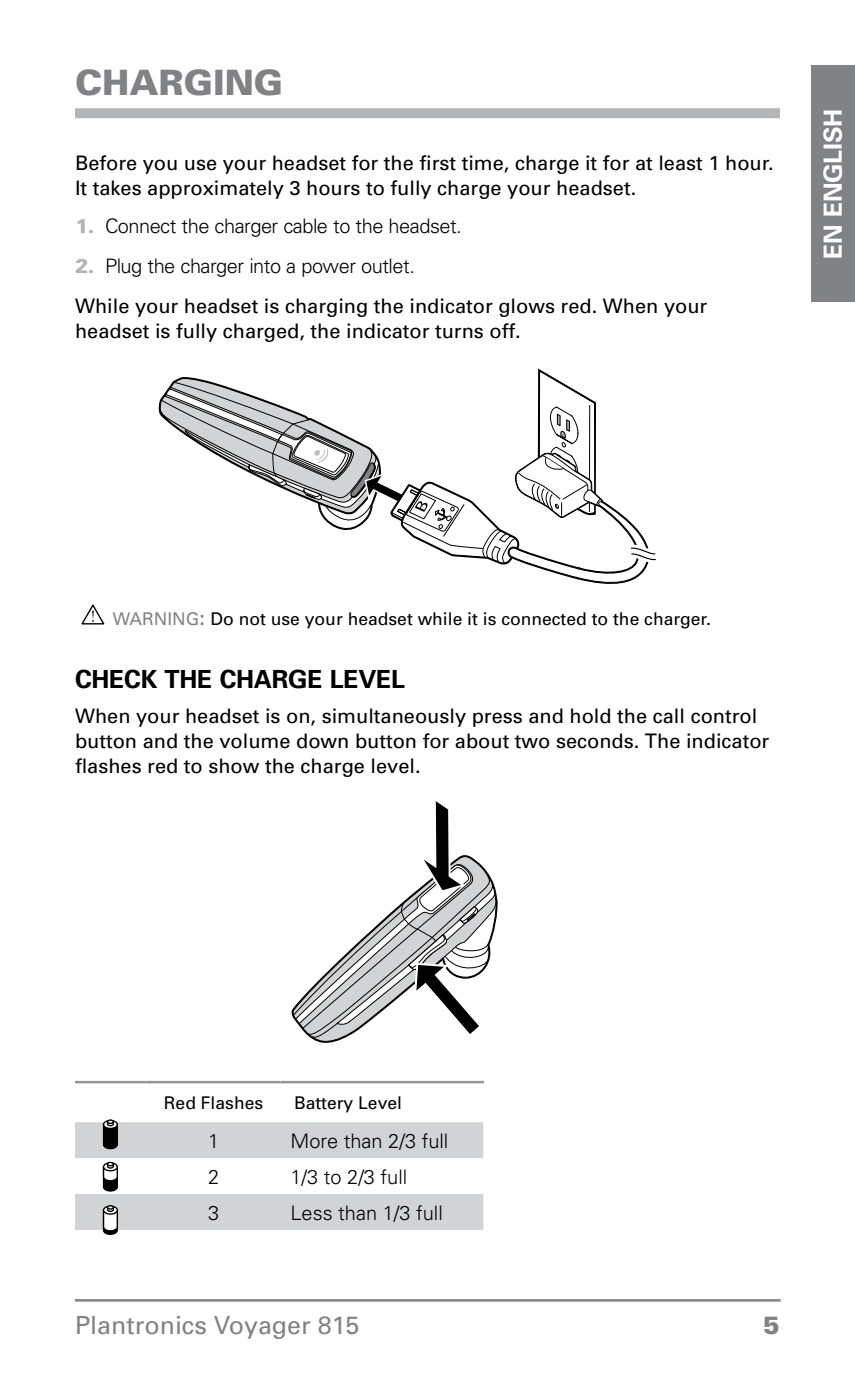
<style>
.page{position:relative;width:855px;height:1373px;background:#fff}
.page>*{position:absolute;margin:0;border:0;box-sizing:border-box;transform-origin:0 0}
.t1{font:900 35px "Univers";color:#808285}
.t2{font:25px "Univers";color:#808285}
.t3{font:700 25px "Univers";letter-spacing:-.01em;color:#000}
.t4{font:700 25px "Univers";letter-spacing:-.01em;color:#fff}
.t5{font:900 25px "Univers";color:#808285}
.t6{font:20px/25px "Univers";color:#000}
.t7{font:300 20px "Univers";letter-spacing:-.025em;color:#000}
.t8{font:300 20px "Univers";color:#000}
.t9{font:17.5px "Univers";color:#000}
.s1{font-weight:900;color:#b2b4b6}
.s2{font-weight:300}
.s3{color:#808285}
.s4{font-weight:700;font-size:20px;color:#808285}
</style>
<div class="page">
<hr style="left:75px;top:1299px;width:706px;height:2px;background:#808285">
<div style="left:811px;top:66px;width:44px;height:236px;background:#808285"></div>
<div style="left:75px;top:108px;width:705px;height:10px;background:#b2b4b6"></div>
<svg style="left:81px;top:604px;width:23px;height:20px"></svg>
<svg style="left:159px;top:368px;width:497px;height:216px"></svg>
<hr style="left:75px;top:1080px;width:72px;height:3px;background:#939598">
<hr style="left:147px;top:1080px;width:134px;height:3px;background:#939598">
<hr style="left:281px;top:1080px;width:203px;height:3px;background:#939598">
<svg style="left:75px;top:1119px;width:408px;height:116px"></svg>
<svg style="left:291px;top:801px;width:207px;height:241px"></svg>
<h1 class="t1" style="left:75px;top:61px;width:210px">CHARGING</h1>
<p class="t6" style="left:75px;top:151px;width:700px">Before you use your headset for the first time, charge it for at least 1 hour.<br>It takes approximately 3 hours to fully charge your headset.</p>
<p class="t7" style="left:75px;top:213px;width:388px"><span class="s1">1.</span> Connect the charger cable to the headset.</p>
<p class="t6" style="left:75px;top:246px;width:634px;line-height:40px"><span class="s1">2.</span> <span class="s2">Plug the charger into a power outlet.<br></span>While your headset is charging the indicator glows red. When your</p>
<p class="t6" style="left:75px;top:318px;width:447px">headset is fully charged, the indicator turns off.</p>
<p class="t4" style="left:817px;top:259px;width:151px;rotate:-90deg">EN ENGLISH</p>
<p class="t9" style="left:113px;top:609px;width:600px"><span class="s3">WARNING</span><span class="s4">:</span> Do not use your headset while it is connected to the charger.</p>
<p class="t3" style="left:75px;top:663px;width:34px">CHEC</p>
<p class="t3" style="left:141px;top:663px;width:41px">K THE</p>
<p class="t3" style="left:220px;top:663px;width:172px">CHARGE LEVEL</p>
<p class="t6" style="left:75px;top:703px;width:696px">When your headset is on, simultaneously press and hold the call control button and the volume down button for about two seconds. The indicator flashes red to show the charge level.</p>
<p class="t9" style="left:164px;top:1092px;width:101px">Red Flashes</p>
<p class="t9" style="left:294px;top:1092px;width:109px">Battery Level</p>
<p class="t7" style="left:208px;top:1129px;width:13px">1</p>
<p class="t8" style="left:291px;top:1129px;width:159px">More than 2/3 full</p>
<p class="t7" style="left:208px;top:1164px;width:13px">2</p>
<p class="t7" style="left:291px;top:1164px;width:118px">1/3 to 2/3 full</p>
<p class="t7" style="left:208px;top:1200px;width:13px">3</p>
<p class="t8" style="left:291px;top:1200px;width:154px">Less than 1/3 full</p>
<p class="t2" style="left:75px;top:1310px;width:286px">Plantronics Voyager 815</p>
<p class="t5" style="left:763px;top:1309px;width:18px">5</p>
</div>
